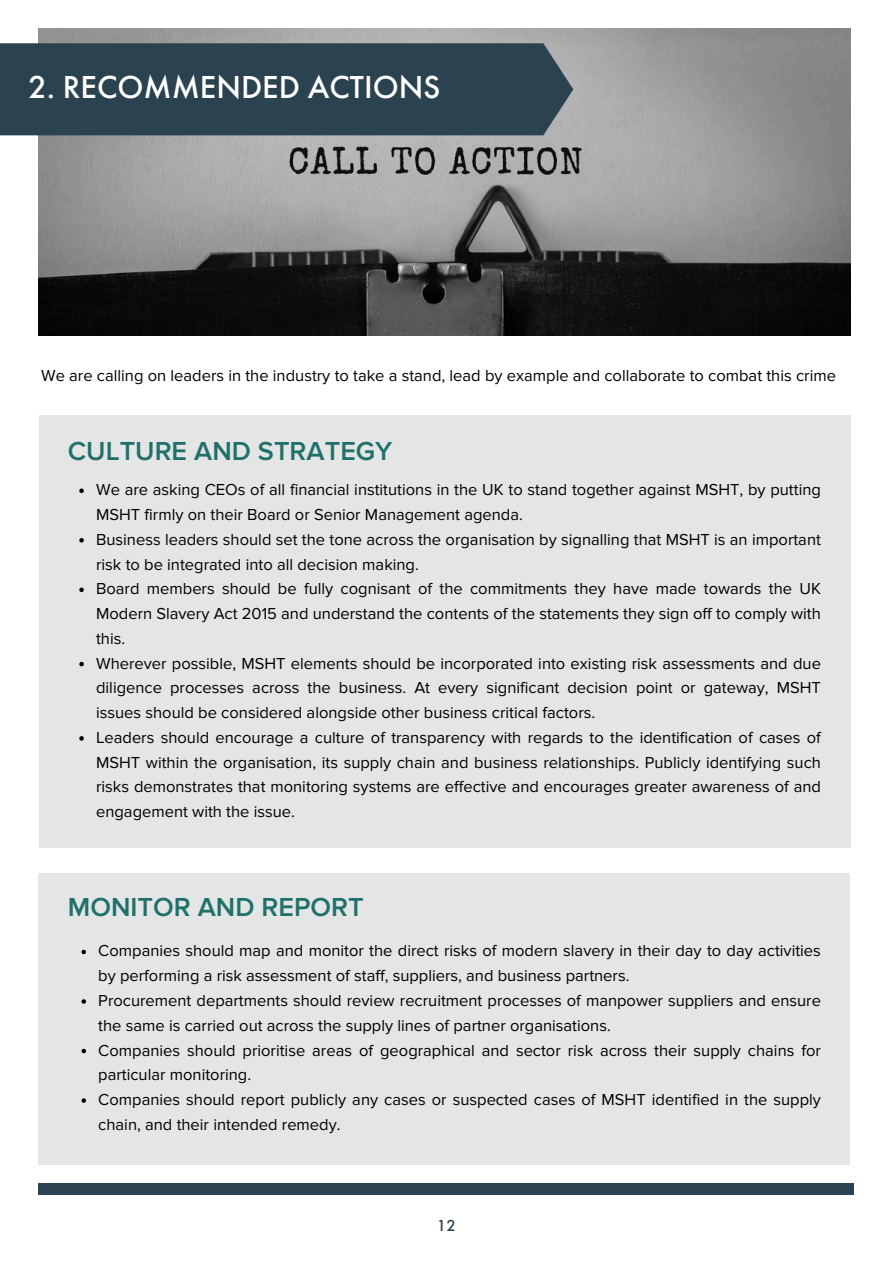
<style>
.page{position:relative;width:894px;height:1264px;background:#fff}
.page>*{position:absolute;margin:0;border:0;box-sizing:border-box;transform-origin:0 0}
.t1{font:500 33px "Futura PT";color:#fff}
.t2{font:600 27px "Proxima Nova";color:#20706b}
.t3{font:16.5px/24.8px "Proxima Nova";color:#000}
.t4{font:500 16.5px "Futura PT";color:#2b4251}
</style>
<div class="page">
<img style="left:39px;top:29px;width:811px;height:306px">
<div style="left:39px;top:1183px;width:814px;height:11px;background:#2b4251"></div>
<div style="left:0;top:43px;width:573px;height:92px;background:#2b4251"></div>
<div style="left:39px;top:415px;width:810px;height:433px;background:#e4e6e5"></div>
<svg style="left:79px;top:488px;width:5px;height:5px"></svg>
<svg style="left:79px;top:538px;width:5px;height:4px"></svg>
<svg style="left:79px;top:587px;width:5px;height:5px"></svg>
<svg style="left:79px;top:662px;width:5px;height:4px"></svg>
<svg style="left:79px;top:736px;width:5px;height:4px"></svg>
<div style="left:39px;top:873px;width:810px;height:292px;background:#e4e6e5"></div>
<svg style="left:81px;top:949px;width:5px;height:5px"></svg>
<svg style="left:81px;top:999px;width:5px;height:4px"></svg>
<svg style="left:81px;top:1048px;width:5px;height:5px"></svg>
<svg style="left:81px;top:1098px;width:5px;height:4px"></svg>
<h2 class="t1" style="left:28px;top:73px;width:413px">2. RECOMMENDED ACTIONS</h2>
<h1 class="t3" style="left:41px;top:363px;width:796px">We are calling on leaders in the industry to take a stand, lead by example and collaborate to combat this crime</h1>
<p class="t2" style="left:68px;top:435px;width:326px">CULTURE AND STRATEGY</p>
<p class="t3" style="left:96px;top:478px;width:726px">We are asking CEOs of all financial institutions in the UK to stand together against MSHT, by putting<br>MSHT firmly on their Board or Senior Management agenda.</p>
<p class="t3" style="left:96px;top:527px;width:726px">Business leaders should set the tone across the organisation by signalling that MSHT is an important risk to be integrated into all decision making.</p>
<p class="t3" style="left:96px;top:577px;width:726px;text-align:justify">Board members should be fully cognisant of the commitments they have made towards the UK Modern Slavery Act 2015 and understand the contents of the statements they sign off to comply with this.</p>
<p class="t3" style="left:96px;top:651px;width:726px;text-align:justify">Wherever possible, MSHT elements should be incorporated into existing risk assessments and due diligence processes across the business. At every significant decision point or gateway, MSHT issues should be considered alongside other business critical factors.</p>
<h2 class="t3" style="left:96px;top:725px;width:726px;text-align:justify">Leaders should encourage a culture of transparency with regards to the identification of cases of MSHT within the organisation, its supply chain and business relationships. Publicly identifying such risks demonstrates that monitoring systems are effective and encourages greater awareness of and engagement with the issue.</h2>
<p class="t2" style="left:68px;top:891px;width:297px">MONITOR AND REPORT</p>
<p class="t3" style="left:98px;top:939px;width:724px">Companies should map and monitor the direct risks of modern slavery in their day to day activities by performing a risk assessment of staff, suppliers, and business partners.</p>
<p class="t3" style="left:98px;top:988px;width:724px">Procurement departments should review recruitment processes of manpower suppliers and ensure the same is carried out across the supply lines of partner organisations.</p>
<p class="t3" style="left:98px;top:1038px;width:724px">Companies should prioritise areas of geographical and sector risk across their supply chains for particular monitoring.</p>
<p class="t3" style="left:98px;top:1087px;width:724px">Companies should report publicly any cases or suspected cases of MSHT identified in the supply chain, and their intended remedy.</p>
<p class="t4" style="left:437px;top:1218px;width:21px">12</p>
</div>
